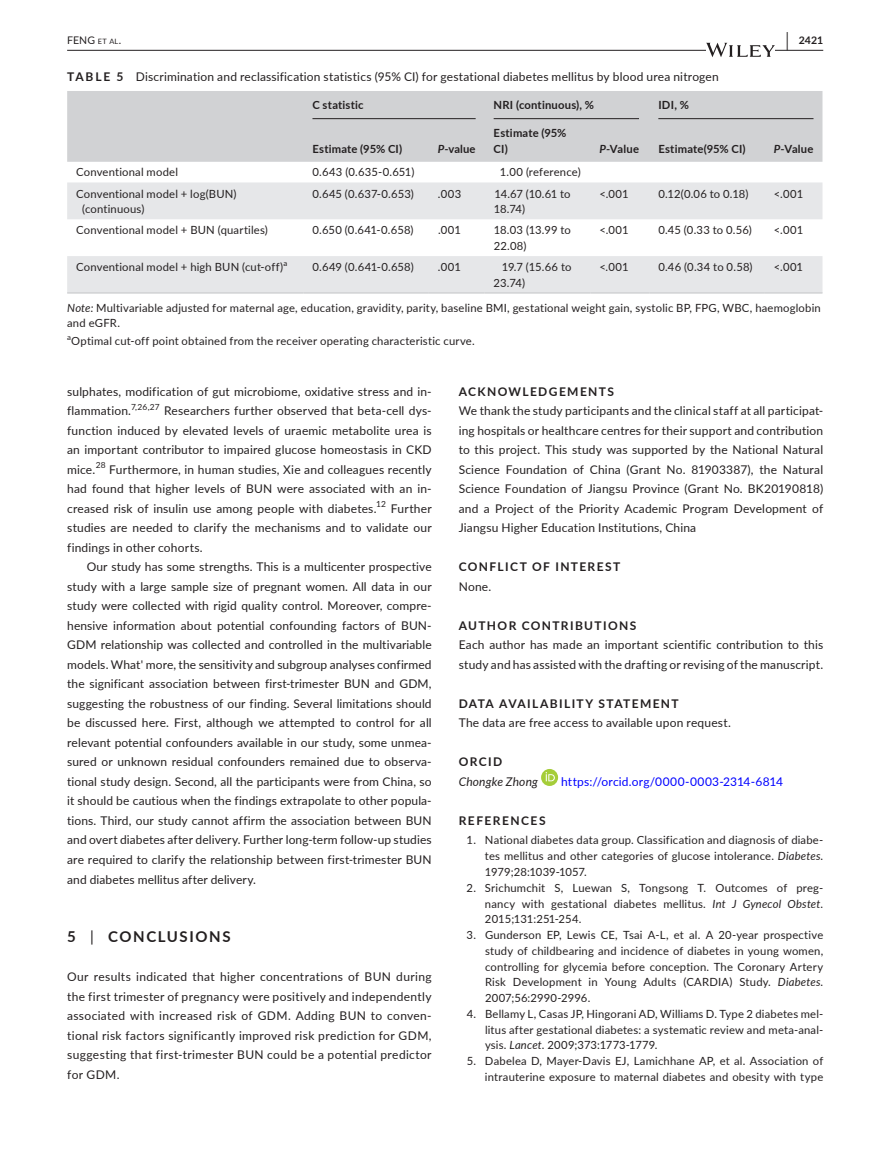
<style>
.page{position:relative;width:893px;height:1174px;background:#fff}
.page>*{position:absolute;margin:0;border:0;box-sizing:border-box;transform-origin:0 0}
.t1{font:700 19.5px "Lato";color:#231f20;scale:.48 1}
.t2{font:700 15px "Lato";letter-spacing:.11em;color:#231f20}
.t3{font:12px/19.5px "Lato";letter-spacing:.015em;color:#231f20;text-align:justify}
.t4{font:700 12px "Lato";letter-spacing:.115em;color:#231f20}
.t5{font:12px "Lato";letter-spacing:.015em;color:#00f}
.t6{font:italic 12px "Lato";letter-spacing:.015em;color:#231f20}
.t7{font:11.25px/15.8px "Lato";letter-spacing:.015em;color:#231f20;text-align:justify}
.t8{font:700 11.25px/15.8px "Lato";letter-spacing:.015em;color:#231f20}
.t9{font:11.25px/15.8px "Lato";letter-spacing:-.02em;color:#231f20}
.t10{font:10.5px "Lato";color:#231f20}
.t11{font:700 10.5px "Lato";color:#231f20}
.t12{font:8.4px "Lato";letter-spacing:.005em;color:#231f20}
.t13{font:7.8px "Lato";color:#231f20}
.s1{font-size:7.35px}
.s2{font-weight:700}
.s3{font-style:italic}
.s4{font-weight:400}
</style>
<div class="page">
<hr style="left:67px;top:50px;width:756px;height:1px;background:#231f20">
<svg style="left:706px;top:43px;width:69px;height:14px"></svg>
<svg style="left:541px;top:769px;width:17px;height:17px"></svg>
<svg style="left:546px;top:772px;width:9px;height:9px"></svg>
<div style="left:67px;top:91px;width:755px;height:71px;background:#d1d2d4"></div>
<svg style="left:67px;top:182px;width:755px;height:110px;fill:#e6e7e9"></svg>
<hr style="left:67px;top:292px;width:236px;height:2px;background:#d1d2d4">
<hr style="left:303px;top:292px;width:126px;height:2px;background:#d1d2d4">
<hr style="left:429px;top:292px;width:56px;height:2px;background:#d1d2d4">
<hr style="left:485px;top:292px;width:105px;height:2px;background:#d1d2d4">
<hr style="left:590px;top:292px;width:59px;height:2px;background:#d1d2d4">
<hr style="left:649px;top:292px;width:116px;height:2px;background:#d1d2d4">
<hr style="left:765px;top:292px;width:57px;height:2px;background:#d1d2d4">
<hr style="left:312px;top:118px;width:164px;height:1px;background:#231f20">
<hr style="left:494px;top:118px;width:145px;height:1px;background:#231f20">
<hr style="left:658px;top:118px;width:155px;height:1px;background:#231f20">
<h1 class="t1" style="left:786px;top:25px;width:7px">|</h1>
<p class="t10" style="left:67px;top:33px;width:56px">FENG <span class="s1">et al</span>.</p>
<p class="t11" style="left:799px;top:33px;width:26px">2421</p>
<p class="t3" style="left:67px;top:67px;width:653px"><span class="s2">TABLE 5</span> Discrimination and reclassification statistics (95% CI) for gestational diabetes mellitus by blood urea nitrogen</p>
<p class="t8" style="left:312px;top:97px;width:53px">C statistic</p>
<p class="t8" style="left:494px;top:97px;width:102px">NRI (continuous), %</p>
<p class="t8" style="left:658px;top:97px;width:32px">IDI, %</p>
<p class="t8" style="left:312px;top:140px;width:91px">Estimate (95% CI)</p>
<p class="t8" style="left:438px;top:140px;width:39px"><span class="s3">P</span>-value</p>
<p class="t8" style="left:494px;top:124px;width:74px">Estimate (95%<br>CI)</p>
<p class="t8" style="left:599px;top:140px;width:41px"><span class="s3">P</span>-Value</p>
<p class="t8" style="left:658px;top:140px;width:89px">Estimate(95% CI)</p>
<p class="t8" style="left:774px;top:140px;width:41px"><span class="s3">P</span>-Value</p>
<p class="t7" style="left:76px;top:164px;width:103px">Conventional model</p>
<p class="t7" style="left:312px;top:164px;width:103px">0.643 (0.635-0.651)</p>
<p class="t7" style="left:500px;top:164px;width:82px">1.00 (reference)</p>
<p class="t7" style="left:82px;top:185px;width:156px;text-indent:-6px">Conventional model + log(BUN) (continuous)</p>
<p class="t7" style="left:312px;top:185px;width:103px">0.645 (0.637-0.653)</p>
<p class="t7" style="left:438px;top:185px;width:25px">.003</p>
<p class="t9" style="left:494px;top:185px;width:79px">14.67 (10.61 to<br>18.74)</p>
<p class="t7" style="left:599px;top:185px;width:31px">&lt;.001</p>
<p class="t7" style="left:658px;top:185px;width:92px">0.12(0.06 to 0.18)</p>
<p class="t7" style="left:774px;top:185px;width:31px">&lt;.001</p>
<p class="t7" style="left:76px;top:222px;width:193px">Conventional model + BUN (quartiles)</p>
<p class="t7" style="left:312px;top:222px;width:103px">0.650 (0.641-0.658)</p>
<p class="t7" style="left:438px;top:222px;width:25px">.001</p>
<p class="t7" style="left:494px;top:222px;width:79px">18.03 (13.99 to<br>22.08)</p>
<p class="t7" style="left:599px;top:222px;width:31px">&lt;.001</p>
<p class="t7" style="left:658px;top:222px;width:95px">0.45 (0.33 to 0.56)</p>
<p class="t7" style="left:774px;top:222px;width:31px">&lt;.001</p>
<p class="t7" style="left:76px;top:259px;width:208px">Conventional model + high BUN (cut-off)</p>
<p class="t13" style="left:283px;top:258px;width:5px">a</p>
<p class="t7" style="left:312px;top:259px;width:103px">0.649 (0.641-0.658)</p>
<p class="t7" style="left:438px;top:259px;width:25px">.001</p>
<p class="t7" style="left:494px;top:259px;width:79px;text-indent:8px">19.7 (15.66 to<br>23.74)</p>
<p class="t7" style="left:599px;top:259px;width:31px">&lt;.001</p>
<p class="t7" style="left:658px;top:259px;width:96px">0.46 (0.34 to 0.58)</p>
<p class="t7" style="left:774px;top:259px;width:31px">&lt;.001</p>
<p class="t7" style="left:67px;top:299px;width:755px"><span class="s3">Note:</span> Multivariable adjusted for maternal age, education, gravidity, parity, baseline BMI, gestational weight gain, systolic BP, FPG, WBC, haemoglobin and eGFR.</p>
<p class="t13" style="left:67px;top:332px;width:5px">a</p>
<p class="t7" style="left:71px;top:333px;width:405px">Optimal cut-off point obtained from the receiver operating characteristic curve.</p>
<p class="t3" style="left:67px;top:381px;width:366px">sulphates, modification of gut microbiome, oxidative stress and in&shy;flammation.</p>
<p class="t12" style="left:131px;top:401px;width:30px">7,26,27</p>
<p class="t3" style="left:67px;top:401px;width:366px;text-indent:97px">Researchers further observed that beta-cell dys&shy;function induced by elevated levels of uraemic metabolite urea is an important contributor to impaired glucose homeostasis in CKD mice.</p>
<p class="t12" style="left:96px;top:459px;width:11px">28</p>
<p class="t3" style="left:67px;top:459px;width:366px;text-indent:42px">Furthermore, in human studies, Xie and colleagues recently had found that higher levels of BUN were associated with an in&shy;creased risk of insulin use among people with diabetes.</p>
<p class="t12" style="left:376px;top:498px;width:11px">12</p>
<p class="t3" style="left:67px;top:498px;width:366px;text-indent:324px">Further studies are needed to clarify the mechanisms and to validate our findings in other cohorts.</p>
<p class="t3" style="left:67px;top:557px;width:366px;text-indent:20px">Our study has some strengths. This is a multicenter prospective study with a large sample size of pregnant women. All data in our study were collected with rigid quality control. Moreover, compre&shy;hensive information about potential confounding factors of BUN-GDM relationship was collected and controlled in the multivariable models. What' more, the sensitivity and subgroup analyses confirmed the significant association between first-trimester BUN and GDM, suggesting the robustness of our finding. Several limitations should be discussed here. First, although we attempted to control for all relevant potential confounders available in our study, some unmea&shy;sured or unknown residual confounders remained due to observa&shy;tional study design. Second, all the participants were from China, so it should be cautious when the findings extrapolate to other popula&shy;tions. Third, our study cannot affirm the association between BUN and overt diabetes after delivery. Further long-term follow-up studies are required to clarify the relationship between first-trimester BUN and diabetes mellitus after delivery.</p>
<p class="t2" style="left:67px;top:925px;width:165px">5 <span class="s4">|</span> CONCLUSIONS</p>
<p class="t3" style="left:67px;top:966px;width:366px">Our results indicated that higher concentrations of BUN during the first trimester of pregnancy were positively and independently associated with increased risk of GDM. Adding BUN to conven&shy;tional risk factors significantly improved risk prediction for GDM, suggesting that first-trimester BUN could be a potential predictor for GDM.</p>
<p class="t4" style="left:459px;top:382px;width:157px">ACKNOWLEDGEMENTS</p>
<p class="t3" style="left:459px;top:401px;width:366px">We thank the study participants and the clinical staff at all participat&shy;ing hospitals or healthcare centres for their support and contribution to this project. This study was supported by the National Natural Science Foundation of China (Grant No. 81903387), the Natural Science Foundation of Jiangsu Province (Grant No. BK20190818) and a Project of the Priority Academic Program Development of Jiangsu Higher Education Institutions, China</p>
<p class="t4" style="left:459px;top:558px;width:163px">CONFLICT OF INTEREST</p>
<p class="t3" style="left:459px;top:576px;width:34px">None.</p>
<p class="t4" style="left:459px;top:616px;width:179px">AUTHOR CONTRIBUTIONS</p>
<p class="t3" style="left:459px;top:635px;width:366px">Each author has made an important scientific contribution to this study and has assisted with the drafting or revising of the manuscript.</p>
<p class="t4" style="left:459px;top:694px;width:221px">DATA AVAILABILITY STATEMENT</p>
<p class="t3" style="left:459px;top:713px;width:274px">The data are free access to available upon request.</p>
<p class="t4" style="left:459px;top:753px;width:45px">ORCID</p>
<p class="t6" style="left:459px;top:773px;width:81px">Chongke Zhong</p>
<p class="t5" style="left:561px;top:773px;width:223px">https://orcid.org/0000-0003-2314-6814</p>
<p class="t4" style="left:459px;top:811px;width:88px">REFERENCES</p>
<p class="t7" style="left:485px;top:832px;width:340px;text-indent:-18px">1. National diabetes data group. Classification and diagnosis of diabe&shy;tes mellitus and other categories of glucose intolerance. <span class="s3">Diabetes</span>.<br>1979;28:1039-1057.</p>
<p class="t7" style="left:485px;top:879px;width:340px;text-indent:-18px">2. Srichumchit S, Luewan S, Tongsong T. Outcomes of preg&shy;nancy with gestational diabetes mellitus. <span class="s3">Int J Gynecol Obstet</span>.<br>2015;131:251-254.</p>
<p class="t7" style="left:485px;top:926px;width:340px;text-indent:-18px">3. Gunderson EP, Lewis CE, Tsai A-L, et al. A 20-year prospective study of childbearing and incidence of diabetes in young women, controlling for glycemia before conception. The Coronary Artery Risk Development in Young Adults (CARDIA) Study. <span class="s3">Diabetes</span>.<br>2007;56:2990-2996.</p>
<p class="t7" style="left:485px;top:1005px;width:340px;text-indent:-18px">4. Bellamy L, Casas JP, Hingorani AD, Williams D. Type 2 diabetes mel&shy;litus after gestational diabetes: a systematic review and meta-anal&shy;ysis. <span class="s3">Lancet</span>. 2009;373:1773-1779.</p>
<p class="t7" style="left:467px;top:1052px;width:358px;text-align:right">5. Dabelea D, Mayer-Davis EJ, Lamichhane AP, et al. Association of intrauterine exposure to maternal diabetes and obesity with type</p>
</div>
